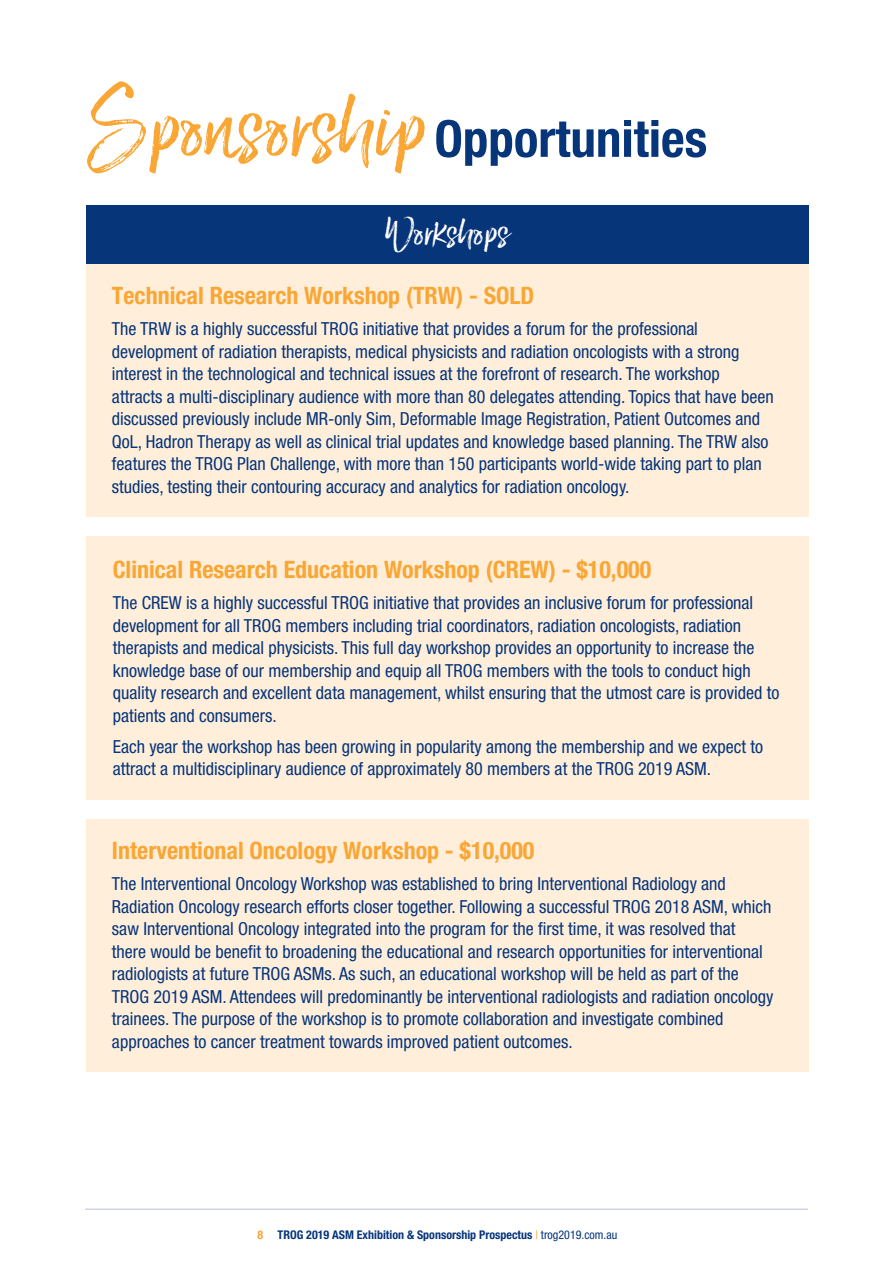
<style>
.page{position:relative;width:893px;height:1263px;background:#fff}
.page>*{position:absolute;margin:0;border:0;box-sizing:border-box;transform-origin:0 0}
.t1{font:700 condensed 51px "Helvetica Neue";color:#06357a}
.t2{font:45px "Lucky Fellas Upright";color:#fff}
.t3{font:700 condensed 24px "Helvetica Neue";color:#faa634}
.t4{font:condensed 18px/22.5px "Helvetica Neue LT Std";color:#06357a}
.t5{font:700 condensed 12px "Helvetica Neue LT Pro";color:#06357a}
.s1{font-family:"Lucky Fellas Upright";font-weight:400;font-stretch:normal;font-size:106.5px;color:#faa634}
.s2{color:#faa634}
.s3{font-family:"Helvetica Neue LT Std";font-weight:400;color:#faa634}
.s4{font-family:"Helvetica Neue LT Std";font-weight:400}
</style>
<div class="page">
<hr style="left:85px;top:1209px;width:723px;height:1px;background:#bbbfda">
<div style="left:86px;top:206px;width:723px;height:58px;background:#06357a"></div>
<div style="left:86px;top:264px;width:723px;height:253px;background:#ffeeda"></div>
<div style="left:87px;top:536px;width:722px;height:263px;background:#ffeeda"></div>
<div style="left:86px;top:819px;width:723px;height:253px;background:#ffeeda"></div>
<h1 class="t1" style="left:87px;top:108px;width:622px"><span class="s1">Sponsorship</span> Opportunities</h1>
<h2 class="t2" style="left:385px;top:207px;width:126px">Workshops</h2>
<h3 class="t3" style="left:112px;top:281px;width:424px">Technical Research Workshop (TRW) - SOLD</h3>
<p class="t4" style="left:112px;top:318px;width:663px">The TRW is a highly successful TROG initiative that provides a forum for the professional development of radiation therapists, medical physicists and radiation oncologists with a strong interest in the technological and technical issues at the forefront of research. The workshop attracts a multi-disciplinary audience with more than 80 delegates attending. Topics that have been discussed previously include MR-only Sim, Deformable Image Registration, Patient Outcomes and QoL, Hadron Therapy as well as clinical trial updates and knowledge based planning. The TRW also features the TROG Plan Challenge, with more than 150 participants world-wide taking part to plan studies, testing their contouring accuracy and analytics for radiation oncology.</p>
<h3 class="t3" style="left:113px;top:555px;width:540px">Clinical Research Education Workshop (CREW) - $10,000</h3>
<p class="t4" style="left:113px;top:591px;width:668px">The CREW is a highly successful TROG initiative that provides an inclusive forum for professional development for all TROG members including trial coordinators, radiation oncologists, radiation therapists and medical physicists. This full day workshop provides an opportunity to increase the knowledge base of our membership and equip all TROG members with the tools to conduct high quality research and excellent data management, whilst ensuring that the utmost care is provided to patients and consumers.</p>
<p class="t4" style="left:113px;top:735px;width:652px">Each year the workshop has been growing in popularity among the membership and we expect to attract a multidisciplinary audience of approximately 80 members at the TROG 2019 ASM.</p>
<h3 class="t3" style="left:112px;top:836px;width:424px">Interventional Oncology Workshop - $10,000</h3>
<p class="t4" style="left:112px;top:873px;width:663px">The Interventional Oncology Workshop was established to bring Interventional Radiology and Radiation Oncology research efforts closer together. Following a successful TROG 2018 ASM, which saw Interventional Oncology integrated into the program for the first time, it was resolved that there would be benefit to broadening the educational and research opportunities for interventional radiologists at future TROG ASMs. As such, an educational workshop will be held as part of the TROG 2019 ASM. Attendees will predominantly be interventional radiologists and radiation oncology trainees. The purpose of the workshop is to promote collaboration and investigate combined approaches to cancer treatment towards improved patient outcomes.</p>
<p class="t5" style="left:257px;top:1227px;width:361px"><span class="s2">8</span> TROG 2019 ASM Exhibition &amp; Sponsorship Prospectus <span class="s3">|</span> <span class="s4">trog2019.com.au</span></p>
</div>
